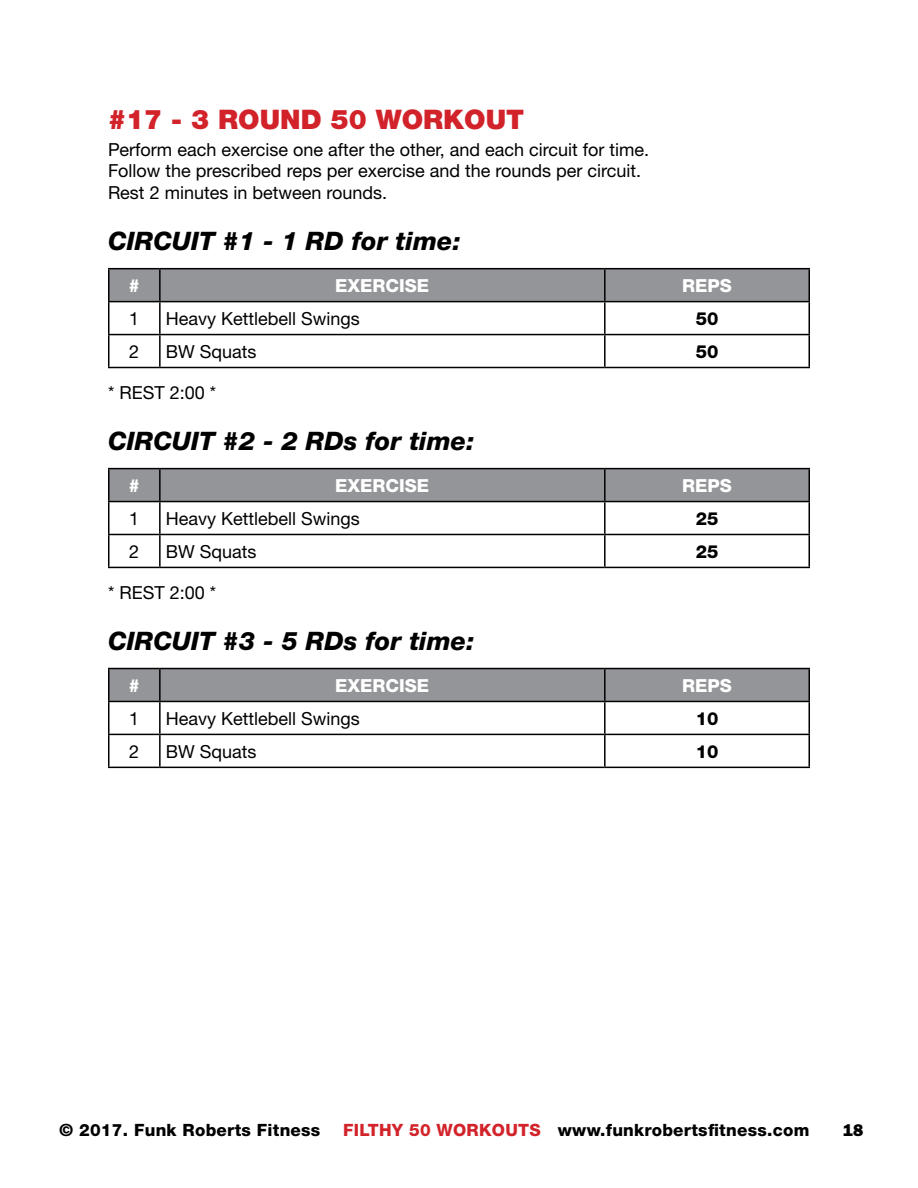
<style>
.page{position:relative;width:918px;height:1188px;background:#fff}
.page>*{position:absolute;margin:0;border:0;box-sizing:border-box;transform-origin:0 0}
.t1{font:900 27px "Helvetica Neue";color:#d2232a}
.t2{font:italic 800 25.5px "Helvetica Neue";color:#000}
.t3{font:18px/21.6px "Helvetica Neue";color:#000}
.t4{font:800 18px "Helvetica Neue";color:#fff}
.t5{font:800 18px "Helvetica Neue";color:#000}
.t6{font:800 16.95px "Helvetica Neue";letter-spacing:.015em;color:#000}
.t7{font:800 16.95px "Franklin Gothic";color:#000}
.s1{color:#d2232a}
</style>
<div class="page">
<div style="left:110px;top:269px;width:698px;height:32px;background:#939598"></div>
<hr style="left:108px;top:302px;width:2px;height:32px;background:#000">
<hr style="left:159px;top:302px;width:2px;height:32px;background:#000">
<hr style="left:604px;top:302px;width:2px;height:32px;background:#000">
<hr style="left:808px;top:302px;width:2px;height:32px;background:#000">
<hr style="left:108px;top:334px;width:52px;height:1px;background:#000">
<hr style="left:108px;top:335px;width:2px;height:32px;background:#000">
<hr style="left:160px;top:334px;width:445px;height:1px;background:#000">
<hr style="left:159px;top:335px;width:2px;height:32px;background:#000">
<hr style="left:605px;top:334px;width:205px;height:1px;background:#000">
<hr style="left:604px;top:335px;width:2px;height:32px;background:#000">
<hr style="left:808px;top:335px;width:2px;height:32px;background:#000">
<hr style="left:108px;top:367px;width:52px;height:1px;background:#000">
<hr style="left:160px;top:367px;width:445px;height:1px;background:#000">
<hr style="left:108px;top:268px;width:52px;height:1px;background:#000">
<hr style="left:108px;top:269px;width:2px;height:32px;background:#000">
<hr style="left:108px;top:301px;width:52px;height:1px;background:#000">
<hr style="left:160px;top:268px;width:445px;height:1px;background:#000">
<hr style="left:159px;top:269px;width:2px;height:32px;background:#000">
<hr style="left:160px;top:301px;width:445px;height:1px;background:#000">
<hr style="left:605px;top:268px;width:205px;height:1px;background:#000">
<hr style="left:604px;top:269px;width:2px;height:32px;background:#000">
<hr style="left:808px;top:269px;width:2px;height:32px;background:#000">
<hr style="left:605px;top:301px;width:205px;height:1px;background:#000">
<hr style="left:605px;top:367px;width:205px;height:1px;background:#000">
<div style="left:110px;top:469px;width:698px;height:32px;background:#939598"></div>
<hr style="left:108px;top:502px;width:2px;height:32px;background:#000">
<hr style="left:159px;top:502px;width:2px;height:32px;background:#000">
<hr style="left:604px;top:502px;width:2px;height:32px;background:#000">
<hr style="left:808px;top:502px;width:2px;height:32px;background:#000">
<hr style="left:108px;top:534px;width:52px;height:1px;background:#000">
<hr style="left:108px;top:535px;width:2px;height:32px;background:#000">
<hr style="left:160px;top:534px;width:445px;height:1px;background:#000">
<hr style="left:159px;top:535px;width:2px;height:32px;background:#000">
<hr style="left:605px;top:534px;width:205px;height:1px;background:#000">
<hr style="left:604px;top:535px;width:2px;height:32px;background:#000">
<hr style="left:808px;top:535px;width:2px;height:32px;background:#000">
<hr style="left:108px;top:567px;width:52px;height:1px;background:#000">
<hr style="left:160px;top:567px;width:445px;height:1px;background:#000">
<hr style="left:108px;top:468px;width:52px;height:1px;background:#000">
<hr style="left:108px;top:469px;width:2px;height:32px;background:#000">
<hr style="left:108px;top:501px;width:52px;height:1px;background:#000">
<hr style="left:160px;top:468px;width:445px;height:1px;background:#000">
<hr style="left:159px;top:469px;width:2px;height:32px;background:#000">
<hr style="left:160px;top:501px;width:445px;height:1px;background:#000">
<hr style="left:605px;top:468px;width:205px;height:1px;background:#000">
<hr style="left:604px;top:469px;width:2px;height:32px;background:#000">
<hr style="left:808px;top:469px;width:2px;height:32px;background:#000">
<hr style="left:605px;top:501px;width:205px;height:1px;background:#000">
<hr style="left:605px;top:567px;width:205px;height:1px;background:#000">
<div style="left:110px;top:669px;width:698px;height:32px;background:#939598"></div>
<hr style="left:108px;top:702px;width:2px;height:32px;background:#000">
<hr style="left:159px;top:702px;width:2px;height:32px;background:#000">
<hr style="left:604px;top:702px;width:2px;height:32px;background:#000">
<hr style="left:808px;top:702px;width:2px;height:32px;background:#000">
<hr style="left:108px;top:734px;width:52px;height:1px;background:#000">
<hr style="left:108px;top:735px;width:2px;height:32px;background:#000">
<hr style="left:160px;top:734px;width:445px;height:1px;background:#000">
<hr style="left:159px;top:735px;width:2px;height:32px;background:#000">
<hr style="left:605px;top:734px;width:205px;height:1px;background:#000">
<hr style="left:604px;top:735px;width:2px;height:32px;background:#000">
<hr style="left:808px;top:735px;width:2px;height:32px;background:#000">
<hr style="left:108px;top:767px;width:52px;height:1px;background:#000">
<hr style="left:160px;top:767px;width:445px;height:1px;background:#000">
<hr style="left:108px;top:668px;width:52px;height:1px;background:#000">
<hr style="left:108px;top:669px;width:2px;height:32px;background:#000">
<hr style="left:108px;top:701px;width:52px;height:1px;background:#000">
<hr style="left:160px;top:668px;width:445px;height:1px;background:#000">
<hr style="left:159px;top:669px;width:2px;height:32px;background:#000">
<hr style="left:160px;top:701px;width:445px;height:1px;background:#000">
<hr style="left:605px;top:668px;width:205px;height:1px;background:#000">
<hr style="left:604px;top:669px;width:2px;height:32px;background:#000">
<hr style="left:808px;top:669px;width:2px;height:32px;background:#000">
<hr style="left:605px;top:701px;width:205px;height:1px;background:#000">
<hr style="left:605px;top:767px;width:205px;height:1px;background:#000">
<h1 class="t1" style="left:108px;top:103px;width:418px">#17 - 3 ROUND 50 WORKOUT</h1>
<p class="t3" style="left:108px;top:138px;width:543px">Perform each exercise one after the other, and each circuit for time.<br>Follow the prescribed reps per exercise and the rounds per circuit.<br>Rest 2 minutes in between rounds.</p>
<h2 class="t2" style="left:108px;top:226px;width:354px">CIRCUIT #1 - 1 RD for time:</h2>
<p class="t4" style="left:129px;top:275px;width:13px">#</p>
<p class="t4" style="left:335px;top:275px;width:95px">EXERCISE</p>
<p class="t4" style="left:682px;top:275px;width:51px">REPS</p>
<p class="t3" style="left:129px;top:308px;width:12px">1</p>
<p class="t3" style="left:166px;top:308px;width:195px">Heavy Kettlebell Swings</p>
<p class="t5" style="left:696px;top:308px;width:24px">50</p>
<p class="t3" style="left:129px;top:341px;width:12px">2</p>
<p class="t3" style="left:166px;top:341px;width:92px">BW Squats</p>
<p class="t5" style="left:696px;top:341px;width:24px">50</p>
<p class="t3" style="left:108px;top:381px;width:110px">* REST 2:00 *</p>
<h2 class="t2" style="left:108px;top:426px;width:368px">CIRCUIT #2 - 2 RDs for time:</h2>
<p class="t4" style="left:129px;top:475px;width:13px">#</p>
<p class="t4" style="left:335px;top:475px;width:95px">EXERCISE</p>
<p class="t4" style="left:682px;top:475px;width:51px">REPS</p>
<p class="t3" style="left:129px;top:508px;width:12px">1</p>
<p class="t3" style="left:166px;top:508px;width:195px">Heavy Kettlebell Swings</p>
<p class="t5" style="left:696px;top:508px;width:24px">25</p>
<p class="t3" style="left:129px;top:541px;width:12px">2</p>
<p class="t3" style="left:166px;top:541px;width:92px">BW Squats</p>
<p class="t5" style="left:696px;top:541px;width:24px">25</p>
<p class="t3" style="left:108px;top:581px;width:110px">* REST 2:00 *</p>
<h2 class="t2" style="left:108px;top:626px;width:368px">CIRCUIT #3 - 5 RDs for time:</h2>
<p class="t4" style="left:129px;top:675px;width:13px">#</p>
<p class="t4" style="left:335px;top:675px;width:95px">EXERCISE</p>
<p class="t4" style="left:682px;top:675px;width:51px">REPS</p>
<p class="t3" style="left:129px;top:708px;width:12px">1</p>
<p class="t3" style="left:166px;top:708px;width:195px">Heavy Kettlebell Swings</p>
<p class="t5" style="left:696px;top:708px;width:24px">10</p>
<p class="t3" style="left:129px;top:741px;width:12px">2</p>
<p class="t3" style="left:166px;top:741px;width:92px">BW Squats</p>
<p class="t5" style="left:696px;top:741px;width:24px">10</p>
<p class="t6" style="left:60px;top:1120px;width:262px">© 2017. Funk Roberts Fitness</p>
<p class="t6" style="left:343px;top:1120px;width:468px"><span class="s1">FILTHY 50 WORKOUTS</span> www.funkrobertsfitness.com</p>
<p class="t7" style="left:843px;top:1120px;width:22px">18</p>
</div>
